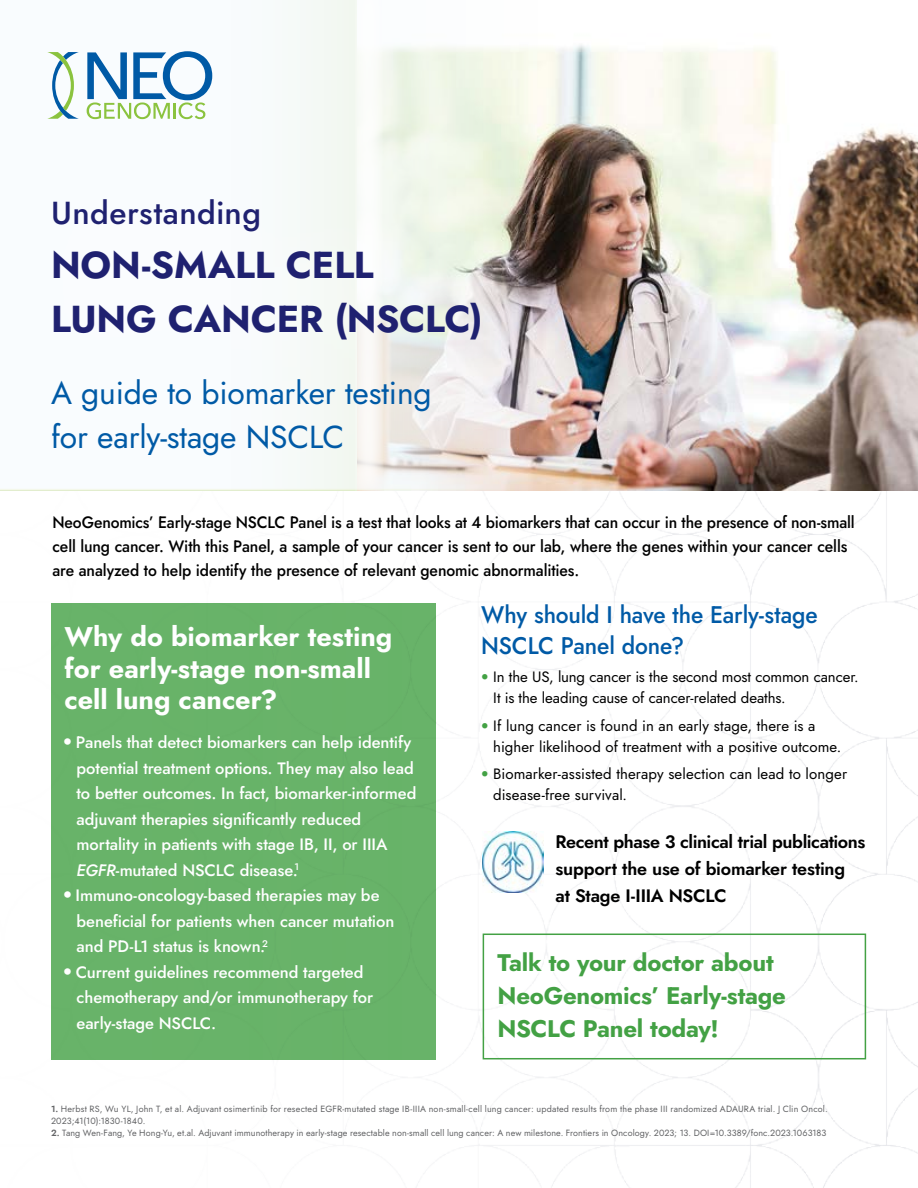
<style>
.page{position:relative;width:918px;height:1188px;background:#fff}
.page>*{position:absolute;margin:0;border:0;box-sizing:border-box;transform-origin:0 0}
.t1{font:700 37.5px/54px "Jost";letter-spacing:-.005em;color:#1f2170}
.t2{font:31.8px/44.2px "Jost";letter-spacing:-.005em;color:#005aa6}
.t3{font:500 31.8px "Jost";letter-spacing:.015em;color:#1f2170}
.t4{font:700 27px/31.5px "Jost";color:#fff}
.t5{font:700 24px/33px "Jost";letter-spacing:-.01em;color:#43a144}
.t6{font:500 24px/31.5px "Jost";letter-spacing:-.005em;color:#005aa6;scale:.95 1}
.t7{font:600 18px/27px "Jost";letter-spacing:-.015em;color:#000}
.t8{font:500 16.5px/25.5px "Jost";letter-spacing:-.005em;color:#fff}
.t9{font:500 16.5px/24px "Jost";letter-spacing:-.005em;color:#000;scale:.95 1}
.t10{font:15px/21px "Jost";color:#000}
.t11{font:9px/12px "Jost";letter-spacing:.015em;color:#636466}
.s1{font-family:"Univers LT Pro 55 Roman";font-weight:400;font-size:18px}
.s2{font-style:italic}
.s3{font-family:"Avenir Next";color:#43a144}
.s4{font-weight:600}
</style>
<div class="page">
<img style="left:51px;top:490px;width:867px;height:698px">
<div style="left:51px;top:604px;width:384px;height:456px;background:#68b369"></div>
<img style="left:554px;top:45px;width:364px;height:445px">
<svg style="left:86px;top:0;width:468px;height:490px"></svg>
<div style="left:483px;top:934px;width:383px;height:125px;border:2px solid #43a144"></div>
<img style="left:483px;top:832px;width:60px;height:60px">
<svg style="left:47px;top:52px;width:32px;height:67px"></svg>
<svg style="left:87px;top:51px;width:125px;height:68px"></svg>
<div style="left:355px;top:0;width:28px;height:496px;background:#fff"></div>
<svg style="left:0;top:150px;width:534px;height:357px"></svg>
<h2 class="t3" style="left:51px;top:191px;width:212px">Understanding</h2>
<h1 class="t1" style="left:51px;top:238px;width:433px">NON-SMALL CELL<br>LUNG CANCER (NSCLC)</h1>
<h2 class="t2" style="left:51px;top:371px;width:382px">A guide to biomarker testing for early-stage NSCLC</h2>
<p class="t9" style="left:52px;top:510px;width:846px">NeoGenomics’ Early-stage NSCLC Panel is a test that looks at 4 biomarkers that can occur in the presence of non-small cell lung cancer. With this Panel, a sample of your cancer is sent to our lab, where the genes within your cancer cells are analyzed to help identify the presence of relevant genomic abnormalities.</p>
<h3 class="t4" style="left:65px;top:621px;width:329px">Why do biomarker testing for early-stage non-small cell lung cancer?</h3>
<p class="t8" style="left:77px;top:730px;width:341px;text-indent:-12px"><span class="s1">•</span> Panels that detect biomarkers can help identify potential treatment options. They may also lead to better outcomes. In fact, biomarker-informed adjuvant therapies significantly reduced mortality in patients with stage IB, II, or IIIA <span class="s2">EGFR</span>-mutated NSCLC disease.<sup>1</sup></p>
<p class="t8" style="left:77px;top:883px;width:319px;text-indent:-12px"><span class="s1">•</span> Immuno-oncology-based therapies may be beneficial for patients when cancer mutation and PD-L1 status is known.<sup>2</sup></p>
<p class="t8" style="left:77px;top:959px;width:298px;text-indent:-12px"><span class="s1">•</span> Current guidelines recommend targeted chemotherapy and/or immunotherapy for early-stage NSCLC.</p>
<h3 class="t6" style="left:481px;top:599px;width:356px">Why should I have the Early-stage<br>NSCLC Panel done?</h3>
<p class="t10" style="left:493px;top:666px;width:367px;text-indent:-12px"><span class="s3">•</span> In the US, lung cancer is the second most common cancer.<br>It is the leading cause of cancer-related deaths.</p>
<p class="t10" style="left:493px;top:715px;width:350px;text-indent:-12px"><span class="s3">•</span> If lung cancer is found in an early stage, there is a higher likelihood of treatment with a positive outcome.</p>
<p class="t10" style="left:493px;top:764px;width:355px;text-indent:-12px"><span class="s3">•</span> Biomarker-assisted therapy selection can lead to longer disease-free survival.</p>
<p class="t7" style="left:556px;top:828px;width:311px">Recent phase 3 clinical trial publications support the use of biomarker testing<br>at Stage I-IIIA NSCLC</p>
<h3 class="t5" style="left:498px;top:947px;width:290px">Talk to your doctor about<br>NeoGenomics’ Early-stage<br>NSCLC Panel today!</h3>
<p class="t11" style="left:51px;top:1103px;width:778px"><span class="s4">1.</span> Herbst RS, Wu YL, John T, et al. Adjuvant osimertinib for resected EGFR-mutated stage IB-IIIA non-small-cell lung cancer: updated results from the phase III randomized ADAURA trial. J Clin Oncol.<br>2023;41(10):1830-1840.</p>
<p class="t11" style="left:51px;top:1127px;width:777px"><span class="s4">2.</span> Tang Wen-Fang, Ye Hong-Yu, et.al. Adjuvant immunotherapy in early-stage resectable non-small cell lung cancer: A new milestone. Frontiers in Oncology. 2023; 13. DOI=10.3389/fonc.2023.1063183</p>
</div>
